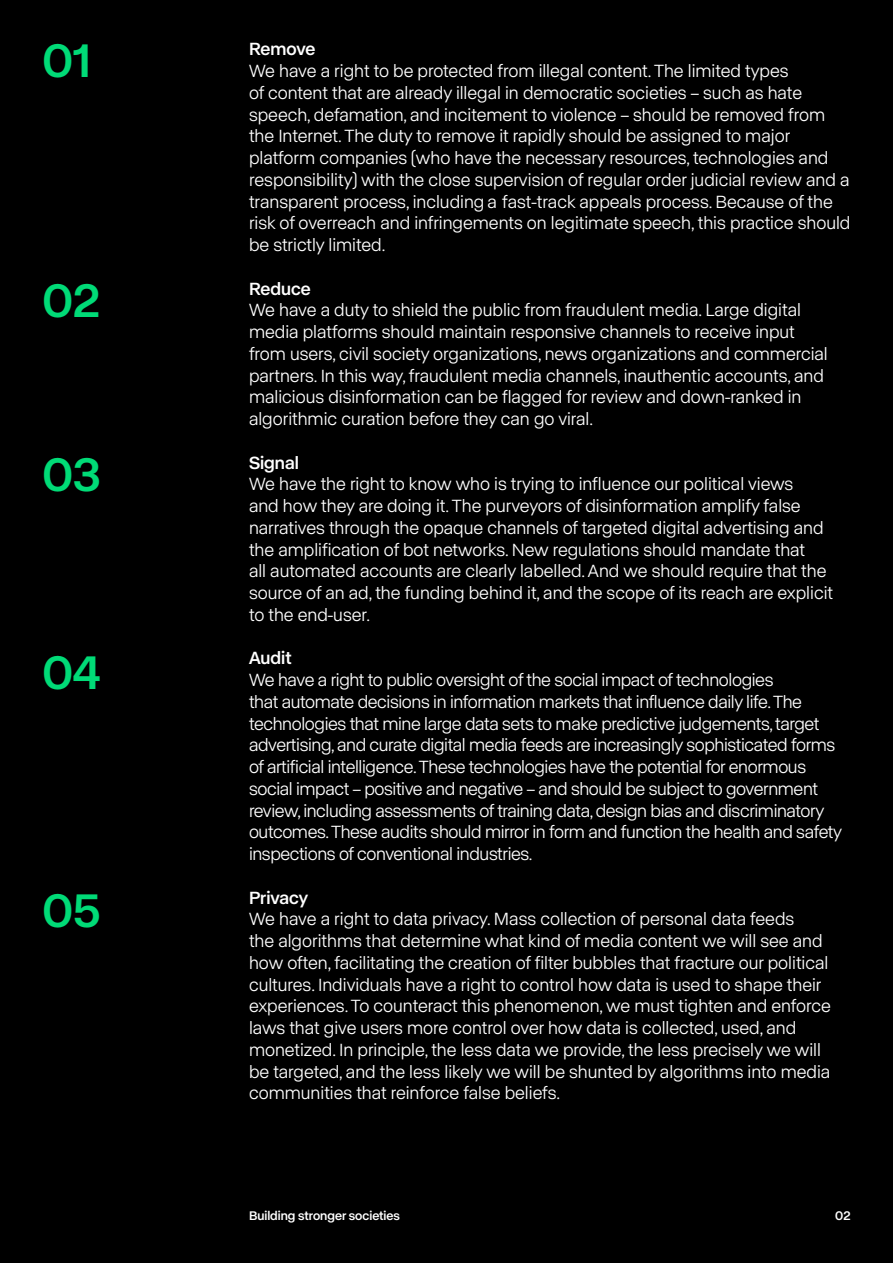
<style>
.page{position:relative;width:893px;height:1263px;background:#000}
.page>*{position:absolute;margin:0;border:0;box-sizing:border-box;transform-origin:0 0}
.t1{font:48px "ABC Normal Neutral";color:#00db77}
.t2{font:18px/21.8px "ABC Normal";color:#fff}
.t3{font:18px/21.8px "ABC Normal";letter-spacing:-.02em;color:#fff}
.t4{font:18px "ABC Normal Neutral";color:#fff}
.t5{font:12.75px "ABC Normal Neutral";color:#fff}
</style>
<div class="page">
<h1 class="t1" style="left:43px;top:28px;width:50px">01</h1>
<h1 class="t1" style="left:43px;top:268px;width:59px">02</h1>
<h1 class="t1" style="left:43px;top:442px;width:60px">03</h1>
<h1 class="t1" style="left:43px;top:640px;width:60px">04</h1>
<h1 class="t1" style="left:43px;top:878px;width:59px">05</h1>
<p class="t4" style="left:249px;top:37px;width:68px">Remove</p>
<p class="t2" style="left:249px;top:59px;width:603px">We have a right to be protected from illegal content. The limited types<br>of content that are already illegal in democratic societies – such as hate speech, defamation, and incitement to violence – should be removed from the Internet. The duty to remove it rapidly should be assigned to major platform companies (who have the necessary resources, technologies and responsibility) with the close supervision of regular order judicial review and a transparent process, including a fast-track appeals process. Because of the risk of overreach and infringements on legitimate speech, this practice should be strictly limited.</p>
<p class="t4" style="left:249px;top:276px;width:63px">Reduce</p>
<p class="t2" style="left:249px;top:298px;width:580px">We have a duty to shield the public from fraudulent media. Large digital media platforms should maintain responsive channels to receive input from users, civil society organizations, news organizations and commercial partners. In this way, fraudulent media channels, inauthentic accounts, and malicious disinformation can be flagged for review and down-ranked in algorithmic curation before they can go viral.</p>
<p class="t4" style="left:249px;top:450px;width:51px">Signal</p>
<p class="t2" style="left:249px;top:472px;width:586px">We have the right to know who is trying to influence our political views<br>and how they are doing it. The purveyors of disinformation amplify false narratives through the opaque channels of targeted digital advertising and the amplification of bot networks. New regulations should mandate that<br>all automated accounts are clearly labelled. And we should require that the source of an ad, the funding behind it, and the scope of its reach are explicit to the end-user.</p>
<p class="t4" style="left:249px;top:646px;width:44px">Audit</p>
<p class="t3" style="left:249px;top:668px;width:594px">We have a right to public oversight of the social impact of technologies<br>that automate decisions in information markets that influence daily life.The technologies that mine large data sets to make predictive judgements,target advertising, and curate digital media feeds are increasingly sophisticated forms of artificial intelligence.These technologies have the potential for enormous social impact – positive and negative – and should be subject to government review, including assessments of training data, design bias and discriminatory outcomes.These audits should mirror in form and function the health and safety inspections of conventional industries.</p>
<p class="t4" style="left:249px;top:885px;width:60px">Privacy</p>
<p class="t2" style="left:249px;top:907px;width:583px">We have a right to data privacy. Mass collection of personal data feeds<br>the algorithms that determine what kind of media content we will see and how often, facilitating the creation of filter bubbles that fracture our political cultures. Individuals have a right to control how data is used to shape their experiences. To counteract this phenomenon, we must tighten and enforce laws that give users more control over how data is collected, used, and monetized. In principle, the less data we provide, the less precisely we will be targeted, and the less likely we will be shunted by algorithms into media communities that reinforce false beliefs.</p>
<p class="t5" style="left:249px;top:1207px;width:153px">Building stronger societies</p>
<p class="t5" style="left:835px;top:1207px;width:17px">02</p>
</div>
